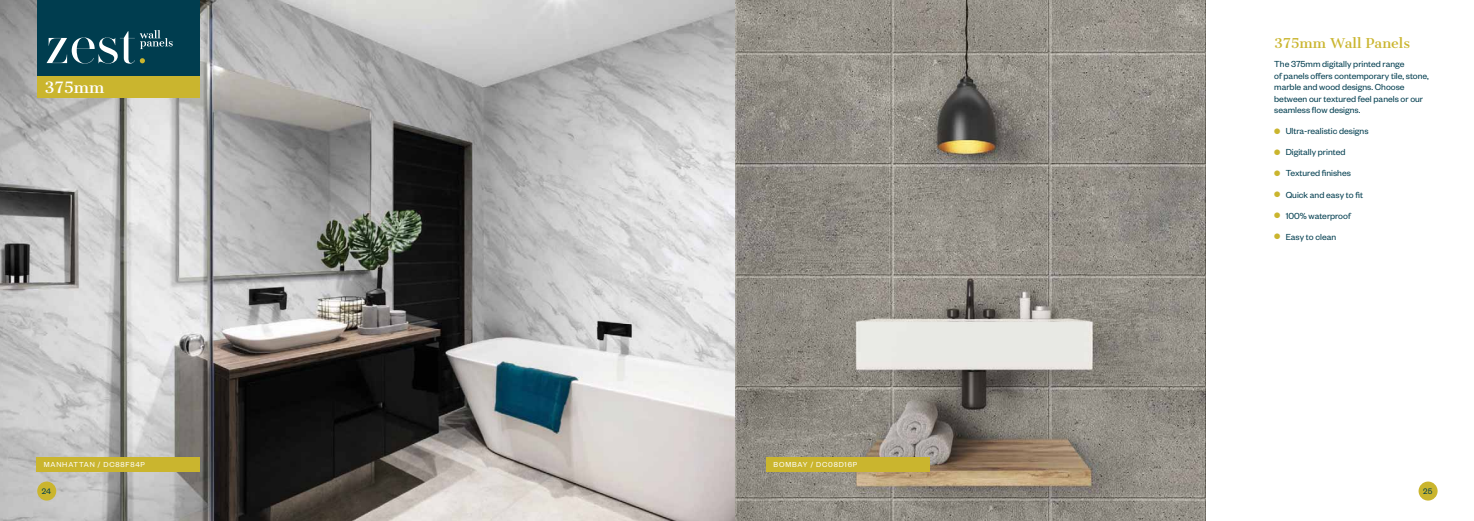
<style>
.page{position:relative;width:1474px;height:521px;background:#fff}
.page>*{position:absolute;margin:0;border:0;box-sizing:border-box;transform-origin:0 0}
.t1{font:20.12px "Sree Krushnadevaraya";color:#fff}
.t2{font:17.5px "Sree Krushnadevaraya";color:#cab52e}
.t3{font:9.62px/21.1px "Founders Grotesk";color:#003d4f}
.t4{font:8.75px "Founders Grotesk";color:#003d4f}
.t5{font:7.96px "Founders Grotesk";letter-spacing:.1em;color:#fff}
</style>
<div class="page">
<img style="left:0;top:0;width:735px;height:521px">
<div style="left:1418px;top:481px;width:19px;height:19px;background:#cab52e;border-radius:50%"></div>
<div style="left:37px;top:481px;width:19px;height:19px;background:#cab52e;border-radius:50%"></div>
<img style="left:735px;top:0;width:469px;height:521px">
<div style="left:37px;top:0;width:163px;height:98px;background:#003d4f"></div>
<svg style="left:47px;top:30px;width:126px;height:34px"></svg>
<div style="left:36px;top:457px;width:164px;height:14px;background:#cab52e"></div>
<div style="left:766px;top:457px;width:163px;height:14px;background:#cab52e"></div>
<div style="left:37px;top:76px;width:163px;height:22px;background:#cab52e"></div>
<h1 class="t1" style="left:45px;top:74px;width:61px">375mm</h1>
<p class="t5" style="left:44px;top:461px;width:103px">MANHATTAN / DC88F84P</p>
<p class="t5" style="left:773px;top:461px;width:85px">BOMBAY / DC08D16P</p>
<h2 class="t2" style="left:1274px;top:32px;width:137px">375mm Wall Panels</h2>
<p class="t3" style="left:1274px;top:59px;width:156px;line-height:11.5px">The 375mm digitally printed range<br>of panels offers contemporary tile, stone, marble and wood designs. Choose between our textured feel panels or our seamless flow designs.</p>
<p class="t3" style="left:1285px;top:121px;width:84px">Ultra-realistic designs<br>Digitally printed<br>Textured finishes<br>Quick and easy to fit<br>100% waterproof<br>Easy to clean</p>
<p class="t4" style="left:42px;top:487px;width:11px">24</p>
<p class="t4" style="left:1423px;top:487px;width:10px">25</p>
</div>
